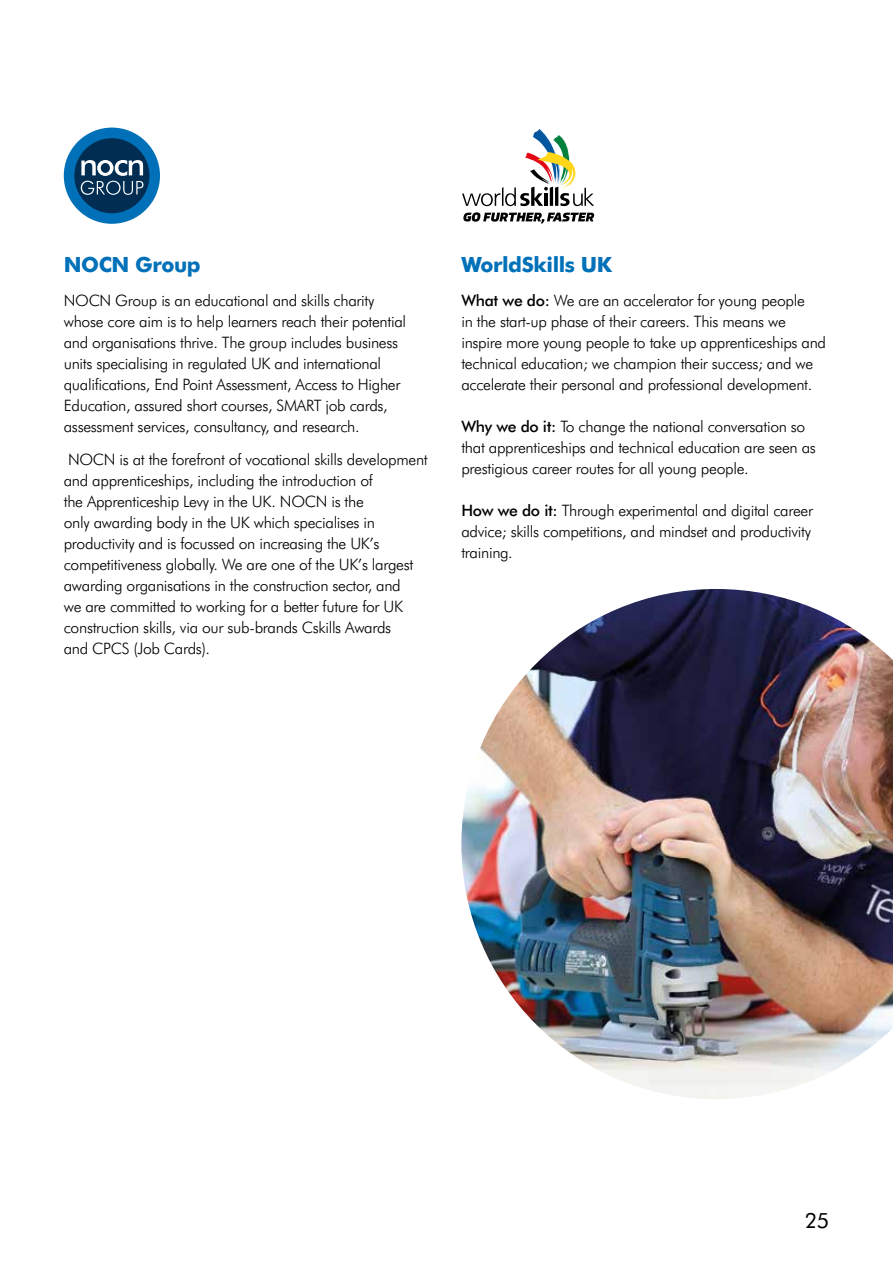
<style>
.page{position:relative;width:893px;height:1263px;background:#fff}
.page>*{position:absolute;margin:0;border:0;box-sizing:border-box;transform-origin:0 0}
.t1{font:700 21px "Futura BT";letter-spacing:-.02em;color:#0071b9}
.t2{font:21px "Futura BT";color:#000}
.t3{font:300 15.75px/21px "Futura BT";letter-spacing:-.02em;color:#000}
.s1{font-weight:500}
</style>
<div class="page">
<img style="left:461px;top:589px;width:432px;height:510px">
<div style="left:64px;top:128px;width:96px;height:96px;background:#0071b9;border-radius:50%"></div>
<div style="left:74px;top:138px;width:75px;height:75px;background:#002d51;border-radius:50%"></div>
<svg style="left:81px;top:160px;width:62px;height:35px"></svg>
<svg style="left:462px;top:128px;width:132px;height:78px"></svg>
<svg style="left:463px;top:212px;width:131px;height:11px"></svg>
<h1 class="t1" style="left:64px;top:252px;width:139px">NOCN Group</h1>
<p class="t3" style="left:64px;top:289px;width:344px">NOCN Group is an educational and skills charity whose core aim is to help learners reach their potential and organisations thrive. The group includes business units specialising in regulated UK and international qualifications, End Point Assessment, Access to Higher Education, assured short courses, SMART job cards, assessment services, consultancy, and research.</p>
<p class="t3" style="left:64px;top:449px;width:366px">NOCN is at the forefront of vocational skills development and apprenticeships, including the introduction of<br>the Apprenticeship Levy in the UK. NOCN is the<br>only awarding body in the UK which specialises in productivity and is focussed on increasing the UK’s competitiveness globally. We are one of the UK’s largest awarding organisations in the construction sector, and<br>we are committed to working for a better future for UK construction skills, via our sub-brands Cskills Awards<br>and CPCS (Job Cards).</p>
<h1 class="t1" style="left:461px;top:252px;width:152px">WorldSkills UK</h1>
<p class="t3" style="left:461px;top:289px;width:366px"><span class="s1">What we do:</span> We are an accelerator for young people<br>in the start-up phase of their careers. This means we inspire more young people to take up apprenticeships and technical education; we champion their success; and we accelerate their personal and professional development.</p>
<p class="t3" style="left:461px;top:416px;width:356px"><span class="s1">Why we do it:</span> To change the national conversation so that apprenticeships and technical education are seen as prestigious career routes for all young people.</p>
<p class="t3" style="left:461px;top:500px;width:353px"><span class="s1">How we do it:</span> Through experimental and digital career advice; skills competitions, and mindset and productivity training.</p>
<h1 class="t2" style="left:805px;top:1208px;width:26px">25</h1>
</div>
